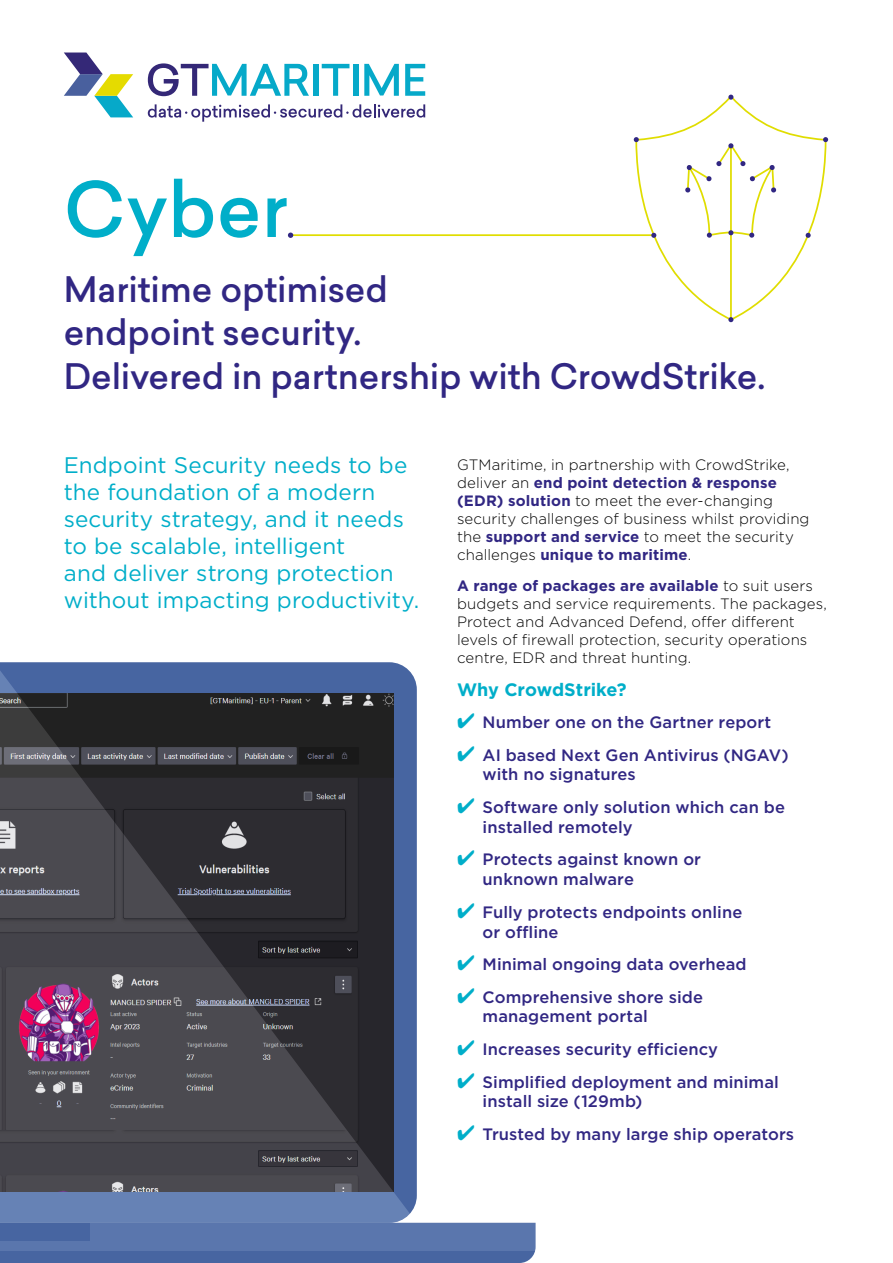
<style>
.page{position:relative;width:893px;height:1263px;background:#fff}
.page>*{position:absolute;margin:0;border:0;box-sizing:border-box;transform-origin:0 0}
.t1{font:500 75px "Sailec";color:#00aec9}
.t2{font:500 34.5px/43.5px "Sailec";letter-spacing:-.005em;color:#312783}
.t3{font:22.5px/27px "Gotham";letter-spacing:.005em;color:#00aec9}
.t4{font:700 18px "Gotham";letter-spacing:-.005em;color:#00aec9}
.t5{font:500 16.5px/19.8px "Gotham";letter-spacing:.005em;color:#312783}
.t6{font:300 15px/18px "Gotham";letter-spacing:.005em;color:#000}
.s1{font-weight:700;color:#312783}
.s2{color:#00aec9}
</style>
<div class="page">
<div style="left:313px;top:64px;width:5px;height:32px;background:#06a9c9"></div>
<svg style="left:322px;top:64px;width:27px;height:32px"></svg>
<div style="left:353px;top:64px;width:5px;height:32px;background:#06a9c9"></div>
<svg style="left:364px;top:64px;width:35px;height:32px"></svg>
<svg style="left:405px;top:64px;width:20px;height:32px"></svg>
<svg style="left:148px;top:63px;width:161px;height:33px"></svg>
<svg style="left:64px;top:53px;width:69px;height:64px"></svg>
<svg style="left:148px;top:104px;width:277px;height:18px"></svg>
<hr style="left:291px;top:234px;width:363px;height:2px;background:#e0dd00">
<svg style="left:288px;top:233px;width:5px;height:5px"></svg>
<svg style="left:634px;top:94px;width:194px;height:228px"></svg>
<svg style="left:0;top:1250px;width:536px;height:13px;background:#4a67a2"></svg>
<div style="left:0;top:1223px;width:536px;height:27px;background:#5a76ad"></div>
<div style="left:0;top:1223px;width:90px;height:17px;background:#4765a1"></div>
<svg style="left:0;top:662px;width:410px;height:561px;background:#434452"></svg>
<h1 class="t1" style="left:64px;top:157px;width:226px">Cyber</h1>
<h2 class="t2" style="left:64px;top:267px;width:703px">Maritime optimised<br>endpoint security.<br>Delivered in partnership with CrowdStrike.</h2>
<h3 class="t3" style="left:64px;top:451px;width:357px">Endpoint Security needs to be the foundation of a modern security strategy, and it needs to be scalable, intelligent<br>and deliver strong protection without impacting productivity.</h3>
<p class="t6" style="left:457px;top:455px;width:354px">GTMaritime, in partnership with CrowdStrike, deliver an <span class="s1">end point detection &amp; response (EDR) solution</span> to meet the ever-changing security challenges of business whilst providing the <span class="s1">support and service</span> to meet the security challenges <span class="s1">unique to maritime</span>.</p>
<p class="t6" style="left:457px;top:576px;width:371px"><span class="s1">A range of packages are available</span> to suit users budgets and service requirements. The packages, Protect and Advanced Defend, offer different levels of firewall protection, security operations centre, EDR and threat hunting.</p>
<p class="t4" style="left:457px;top:677px;width:171px">Why CrowdStrike?</p>
<p class="t5" style="left:457px;top:712px;width:316px"><span class="s2">✔</span> Number one on the Gartner report</p>
<p class="t5" style="left:483px;top:745px;width:307px;text-indent:-26px"><span class="s2">✔</span> AI based Next Gen Antivirus (NGAV) with no signatures</p>
<p class="t5" style="left:483px;top:797px;width:304px;text-indent:-26px"><span class="s2">✔</span> Software only solution which can be installed remotely</p>
<p class="t5" style="left:483px;top:849px;width:220px;text-indent:-26px"><span class="s2">✔</span> Protects against known or unknown malware</p>
<p class="t5" style="left:483px;top:902px;width:261px;text-indent:-26px"><span class="s2">✔</span> Fully protects endpoints online or offline</p>
<p class="t5" style="left:457px;top:954px;width:291px"><span class="s2">✔</span> Minimal ongoing data overhead</p>
<p class="t5" style="left:483px;top:987px;width:222px;text-indent:-26px"><span class="s2">✔</span> Comprehensive shore side management portal</p>
<p class="t5" style="left:457px;top:1039px;width:262px"><span class="s2">✔</span> Increases security efficiency</p>
<p class="t5" style="left:483px;top:1072px;width:298px;text-indent:-26px"><span class="s2">✔</span> Simplified deployment and minimal install size (129mb)</p>
<p class="t5" style="left:457px;top:1124px;width:339px"><span class="s2">✔</span> Trusted by many large ship operators</p>
</div>
